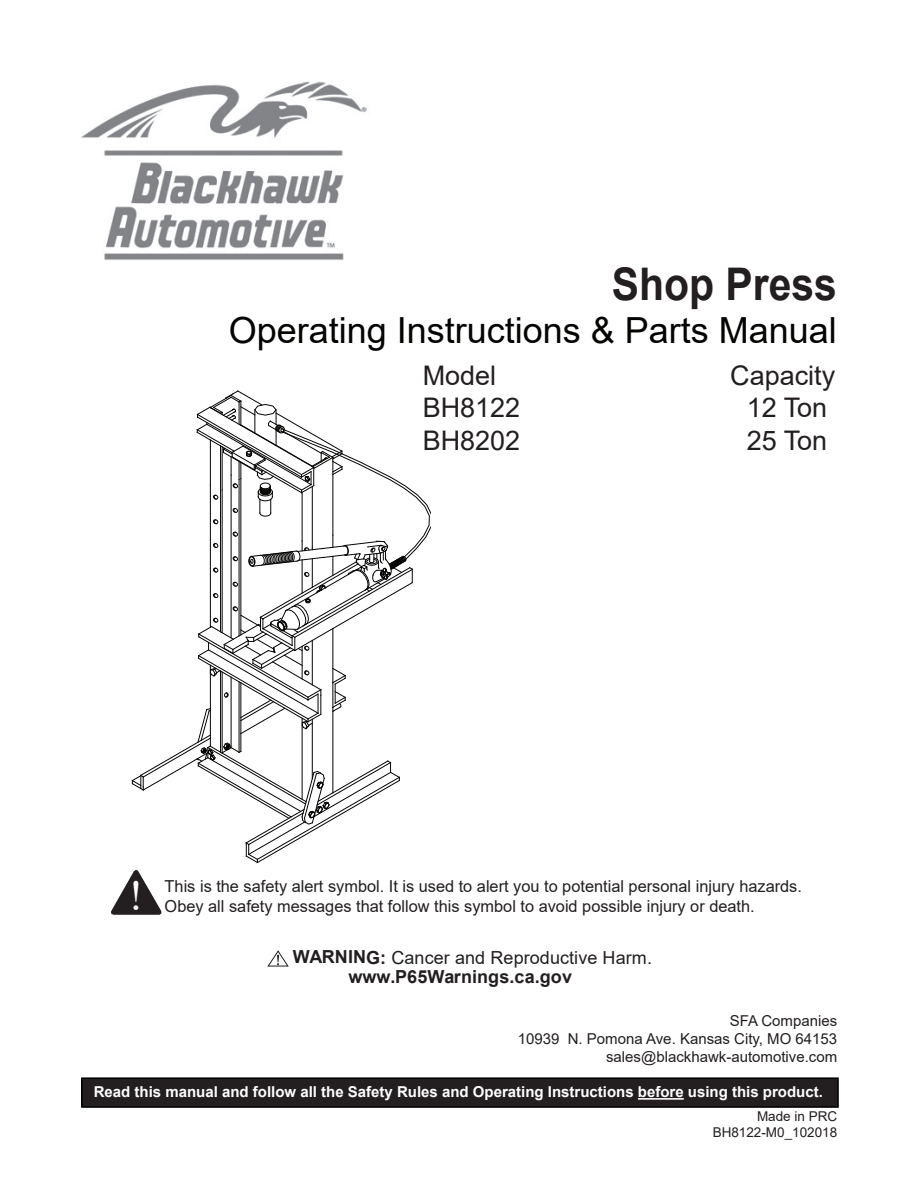
<style>
.page{position:relative;width:918px;height:1188px;background:#fff}
.page>*{position:absolute;margin:0;border:0;box-sizing:border-box;transform-origin:0 0}
.t1{font:700 45px "Arial";color:#231f20;scale:.91 1}
.t2{font:43.5px "Times New Roman";color:#fff}
.t3{font:36px "Arial";color:#040503}
.t4{font:27px "Arial";color:#231f20}
.t5{font:700 18px/19.6px "Arial";letter-spacing:.005em;color:#231f20}
.t6{font:16.5px "Arial";color:#231f20}
.t7{font:700 15px "Arial";color:#fff}
.t8{font:15px/18px "Arial";color:#231f20;text-align:right}
.t9{font:13.5px/16.2px "Arial";color:#231f20;text-align:right}
.s1{font-weight:400}
</style>
<div class="page">
<img style="left:82px;top:81px;width:285px;height:179px">
<svg style="left:111px;top:870px;width:51px;height:45px"></svg>
<div style="left:82px;top:1078px;width:756px;height:29px;background:#231f20"></div>
<div style="left:81px;top:1077px;width:758px;height:31px;border:2px solid #000"></div>
<hr style="left:638px;top:1098px;width:46px;height:2px;background:#fff">
<svg style="left:132px;top:390px;width:298px;height:473px"></svg>
<svg style="left:267px;top:950px;width:22px;height:17px"></svg>
<h1 class="t1" style="left:612px;top:252px;width:249px">Shop Press</h1>
<h3 class="t3" style="left:229px;top:306px;width:610px">Operating Instructions &amp; Parts Manual</h3>
<h3 class="t4" style="left:423px;top:357px;width:75px">Model</h3>
<h3 class="t4" style="left:730px;top:357px;width:107px">Capacity</h3>
<h3 class="t4" style="left:423px;top:389px;width:99px">BH8122</h3>
<h3 class="t4" style="left:747px;top:389px;width:82px">12 Ton</h3>
<h3 class="t4" style="left:423px;top:422px;width:99px">BH8202</h3>
<h3 class="t4" style="left:747px;top:422px;width:82px">25 Ton</h3>
<h2 class="t2" style="left:129px;top:865px;width:16px">!</h2>
<p class="t6" style="left:165px;top:875px;width:639px">This is the safety alert symbol. It is used to alert you to potential personal injury hazards.</p>
<p class="t6" style="left:165px;top:895px;width:592px">Obey all safety messages that follow this symbol to avoid possible injury or death.</p>
<p class="t5" style="left:348px;top:948px;width:305px;text-indent:-56px">WARNING: <span class="s1">Cancer and Reproductive Harm. </span>www.P65Warnings.ca.gov</p>
<p class="t8" style="left:518px;top:1012px;width:321px">SFA Companies<br>10939 N. Pomona Ave. Kansas City, MO 64153 sales@blackhawk-automotive.com</p>
<p class="t7" style="left:94px;top:1081px;width:731px">Read this manual and follow all the Safety Rules and Operating Instructions before using this product.</p>
<p class="t9" style="left:713px;top:1108px;width:126px">Made in PRC<br>BH8122-M0_102018</p>
</div>
